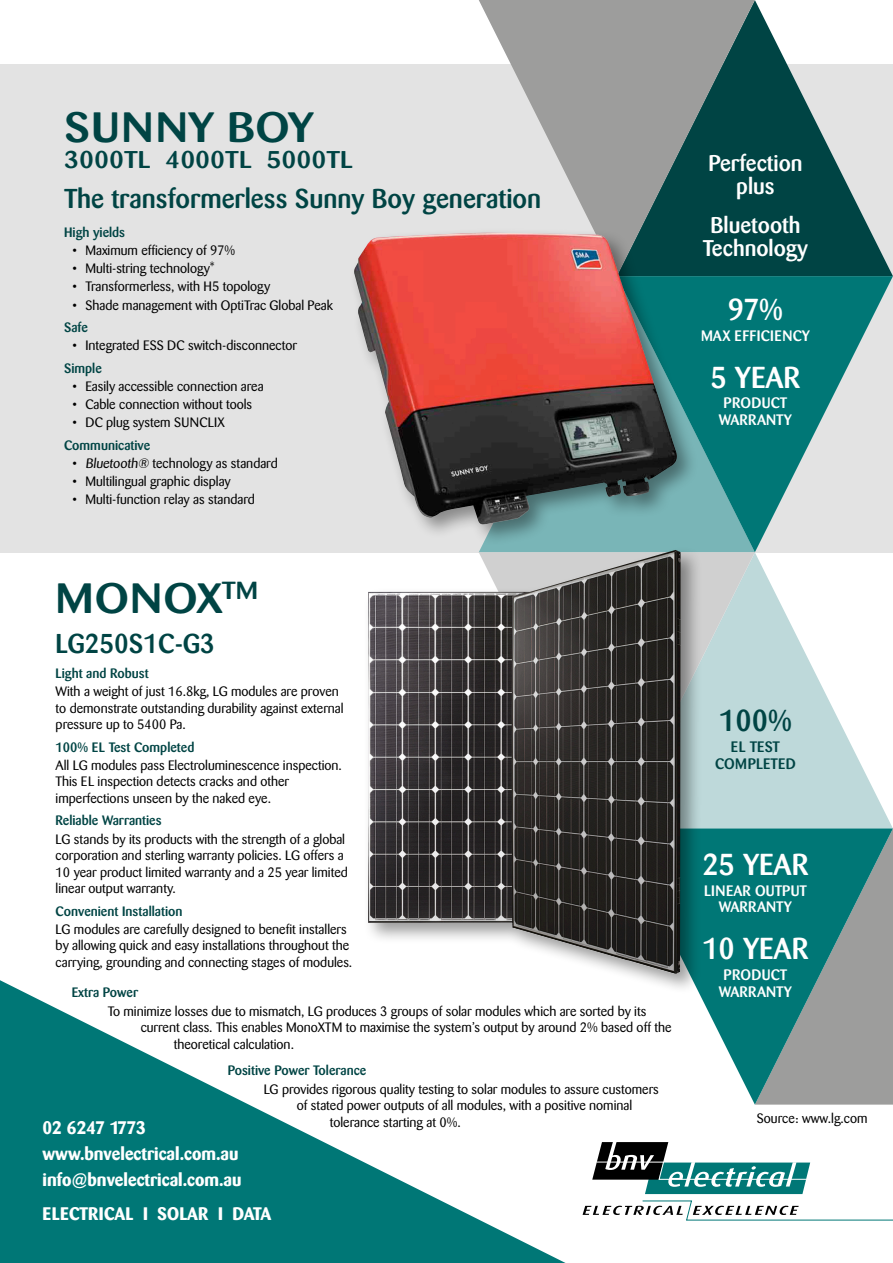
<style>
.page{position:relative;width:893px;height:1263px;background:#fff}
.page>*{position:absolute;margin:0;border:0;box-sizing:border-box;transform-origin:0 0}
.t1{font:500 42px "Barmeno";letter-spacing:.02em;color:#044;scale:1.15 1}
.t2{font:500 30px "Barmeno";color:#fff}
.t3{font:500 30px "Barmeno";color:#044}
.t4{font:500 27px "Barmeno";color:#044}
.t5{font:500 24px "Barmeno";color:#044;scale:1.15 1}
.t6{font:500 22.5px/22.5px "Barmeno";color:#fff;text-align:center}
.t7{font:700 18px "Barmeno";color:#fff}
.t8{font:700 18px "Barmeno";letter-spacing:-.02em;color:#fff}
.t9{font:500 15px/16.5px "Barmeno";letter-spacing:.02em;color:#fff;text-align:center}
.t10{font:500 15px/16.5px "Barmeno";color:#fff;text-align:center}
.t11{font:500 15px/16.5px "Barmeno";letter-spacing:.02em;color:#044;text-align:center}
.Text{font:13.5px/16.5px "Barmeno";color:#000}
.Bullets_1{font:13.5px "Barmeno";color:#000}
.Sub_head{font:500 13.5px "Barmeno";color:#044}
</style>
<div class="page">
<div style="left:0;top:64px;width:893px;height:488px;background:#e3e3e3"></div>
<svg style="left:755px;top:552px;width:138px;height:276px;fill:#c0dadb"></svg>
<svg style="left:755px;top:0;width:138px;height:276px;fill:#014444"></svg>
<svg style="left:702px;top:552px;width:53px;height:276px;background:#c1d7d8"></svg>
<svg style="left:700px;top:828px;width:193px;height:276px;background:#478c8b"></svg>
<svg style="left:699px;top:276px;width:194px;height:276px;fill:#007776"></svg>
<svg style="left:479px;top:0;width:276px;height:276px;fill:#9d9d9c"></svg>
<svg style="left:0;top:980px;width:566px;height:283px;fill:#007776"></svg>
<svg style="left:583px;top:1200px;width:310px;height:21px"></svg>
<svg style="left:592px;top:1142px;width:218px;height:52px"></svg>
<div style="left:349px;top:227px;width:350px;height:319px;background:#000;opacity:.4"></div>
<img style="left:354px;top:233px;width:323px;height:291px">
<div style="left:363px;top:545px;width:339px;height:450px;background:#000;opacity:.4"></div>
<img style="left:368px;top:550px;width:313px;height:424px">
<p class="t1" style="left:64px;top:103px;width:219px">SUNNY BOY</p>
<p class="t5" style="left:64px;top:145px;width:253px">3000TL 4000TL 5000TL</p>
<p class="t4" style="left:64px;top:182px;width:479px">The transformerless Sunny Boy generation</p>
<p class="Sub_head" style="left:64px;top:224px;width:63px">High yields</p>
<p class="Bullets_1" style="left:73px;top:243px;width:164px">• Maximum efficiency of 97%</p>
<p class="Bullets_1" style="left:73px;top:261px;width:143px">• Multi-string technology*</p>
<p class="Bullets_1" style="left:73px;top:279px;width:199px">• Transformerless, with H5 topology</p>
<p class="Bullets_1" style="left:73px;top:297px;width:262px">• Shade management with OptiTrac Global Peak</p>
<p class="Sub_head" style="left:64px;top:319px;width:25px">Safe</p>
<p class="Bullets_1" style="left:73px;top:338px;width:226px">• Integrated ESS DC switch-disconnector</p>
<p class="Sub_head" style="left:64px;top:360px;width:39px">Simple</p>
<p class="Bullets_1" style="left:73px;top:378px;width:193px">• Easily accessible connection area</p>
<p class="Bullets_1" style="left:73px;top:397px;width:181px">• Cable connection without tools</p>
<p class="Bullets_1" style="left:73px;top:415px;width:154px">• DC plug system SUNCLIX</p>
<p class="Sub_head" style="left:64px;top:437px;width:88px">Communicative</p>
<p class="Bullets_1" style="left:73px;top:456px;width:207px">• Bluetooth® technology as standard</p>
<p class="Bullets_1" style="left:73px;top:474px;width:160px">• Multilingual graphic display</p>
<p class="Bullets_1" style="left:73px;top:492px;width:184px">• Multi-function relay as standard</p>
<p class="t1" style="left:56px;top:574px;width:178px">MONOX<sup>TM</sup></p>
<p class="t4" style="left:56px;top:628px;width:161px">LG250S1C-G3</p>
<p class="Sub_head" style="left:56px;top:665px;width:95px">Light and Robust</p>
<p class="Text" style="left:56px;top:683px;width:289px">With a weight of just 16.8kg, LG modules are proven to demonstrate outstanding durability against external pressure up to 5400 Pa.</p>
<p class="Sub_head" style="left:56px;top:739px;width:140px">100% EL Test Completed</p>
<p class="Text" style="left:56px;top:757px;width:288px">All LG modules pass Electroluminescence inspection.<br>This EL inspection detects cracks and other imperfections unseen by the naked eye.</p>
<p class="Sub_head" style="left:56px;top:813px;width:108px">Reliable Warranties</p>
<p class="Text" style="left:56px;top:831px;width:294px">LG stands by its products with the strength of a global corporation and sterling warranty policies. LG offers a 10 year product limited warranty and a 25 year limited linear output warranty.</p>
<p class="Sub_head" style="left:56px;top:903px;width:128px">Convenient Installation</p>
<p class="Text" style="left:56px;top:921px;width:298px">LG modules are carefully designed to benefit installers by allowing quick and easy installations throughout the carrying, grounding and connecting stages of modules.</p>
<p class="Sub_head" style="left:72px;top:985px;width:68px">Extra Power</p>
<p class="Text" style="left:108px;top:1003px;width:540px">To minimize losses due to mismatch, LG produces 3 groups of solar modules which are sorted by its</p>
<p class="Text" style="left:141px;top:1019px;width:532px">current class. This enables MonoXTM to maximise the system’s output by around 2% based off the</p>
<p class="Text" style="left:174px;top:1036px;width:122px">theoretical calculation.</p>
<p class="Sub_head" style="left:228px;top:1063px;width:140px">Positive Power Tolerance</p>
<p class="Text" style="left:264px;top:1081px;width:397px">LG provides rigorous quality testing to solar modules to assure customers</p>
<p class="Text" style="left:297px;top:1097px;width:337px">of stated power outputs of all modules, with a positive nominal</p>
<p class="Text" style="left:330px;top:1114px;width:133px">tolerance starting at 0%.</p>
<p class="t8" style="left:43px;top:1117px;width:105px">02 6247 1773</p>
<p class="t7" style="left:43px;top:1143px;width:198px">www.bnvelectrical.com.au</p>
<p class="t7" style="left:43px;top:1169px;width:201px">info@bnvelectrical.com.au</p>
<p class="t7" style="left:43px;top:1203px;width:230px">ELECTRICAL I SOLAR I DATA</p>
<p class="t6" style="left:708px;top:152px;width:96px">Perfection plus</p>
<p class="t6" style="left:710px;top:214px;width:92px">Bluetooth</p>
<p class="t6" style="left:703px;top:237px;width:107px">Technology</p>
<p class="t2" style="left:728px;top:292px;width:57px">97%</p>
<p class="t9" style="left:701px;top:327px;width:110px">MAX EFFICIENCY</p>
<p class="t2" style="left:710px;top:360px;width:91px">5 YEAR</p>
<p class="t9" style="left:719px;top:395px;width:75px">PRODUCT<br>WARRANTY</p>
<p class="t3" style="left:719px;top:703px;width:74px">100%</p>
<p class="t11" style="left:715px;top:739px;width:82px">EL TEST<br>COMPLETED</p>
<p class="t2" style="left:702px;top:847px;width:108px">25 YEAR</p>
<p class="t10" style="left:704px;top:882px;width:104px">LINEAR OUTPUT<br>WARRANTY</p>
<p class="t2" style="left:702px;top:931px;width:108px">10 YEAR</p>
<p class="t9" style="left:719px;top:967px;width:75px">PRODUCT<br>WARRANTY</p>
<p class="Text" style="left:757px;top:1110px;width:112px">Source: www.lg.com</p>
</div>
